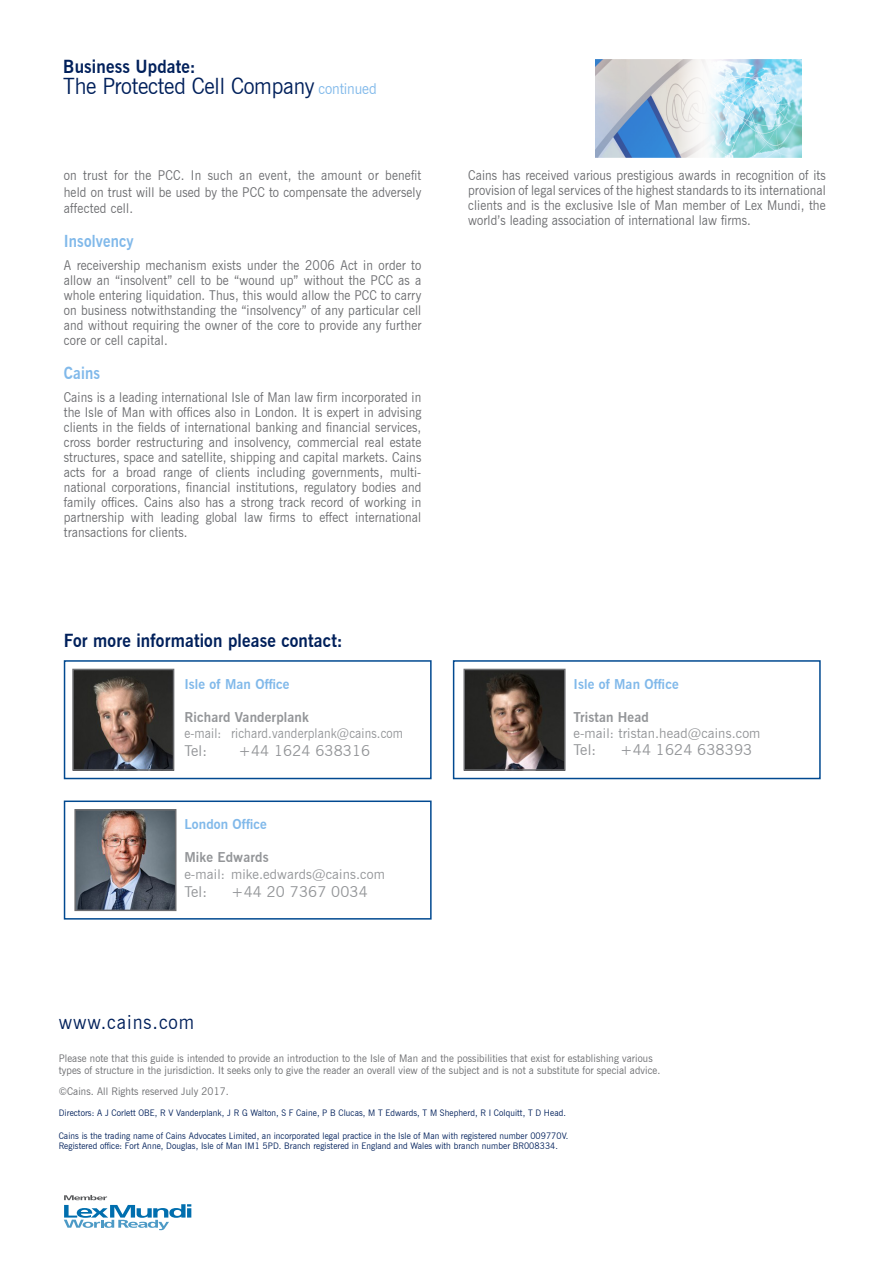
<style>
.page{position:relative;width:893px;height:1263px;background:#fff}
.page>*{position:absolute;margin:0;border:0;box-sizing:border-box;transform-origin:0 0}
.Biog{font:22.5px "News Gothic BT";letter-spacing:-.01em;color:#00205b;scale:.95 1}
.Biog-2{font:19.5px "News Gothic BT";letter-spacing:.05em;color:#00205b;scale:.95 1}
.Biog-3{font:700 18px "News Gothic BT";letter-spacing:.01em;color:#00205b;scale:.95 1}
.Biog-4{font:700 16.5px "News Gothic BT";letter-spacing:.01em;color:#81b9ea;scale:.91 1}
.Biog-5{font:15px "News Gothic BT";letter-spacing:.01em;color:#939598}
.Biog-6{font:13.5px/15px "News Gothic BT";letter-spacing:.01em;color:#6c6d70;text-align:justify;scale:.91 1}
.Biog-7{font:13.5px "News Gothic BT";letter-spacing:.01em;color:#939598}
.Biog-8{font:700 13.5px "News Gothic BT";letter-spacing:.01em;color:#81b9ea}
.Biog-9{font:700 13.5px "News Gothic BT";letter-spacing:.01em;color:#939598}
.Biog-10{font:13.5px "News Gothic BT";letter-spacing:.01em;color:#939598;scale:.91 1}
.Biog-11{font:10.5px "News Gothic BT";letter-spacing:.01em;color:#6c6d70;scale:.95 1}
.Biog-12{font:9px "News Gothic BT";letter-spacing:.01em;color:#00205b;scale:.95 1}
.s1{font-size:15px;color:#81b9ea}
</style>
<div class="page">
<img style="left:595px;top:60px;width:106px;height:97px">
<img style="left:701px;top:60px;width:101px;height:97px">
<div style="left:64px;top:660px;width:368px;height:119px;border:2px solid #014990"></div>
<img style="left:75px;top:672px;width:96px;height:96px">
<div style="left:72px;top:669px;width:102px;height:102px;border:2px solid #6c6d70"></div>
<div style="left:64px;top:800px;width:368px;height:119px;border:2px solid #014990"></div>
<img style="left:77px;top:812px;width:96px;height:96px">
<div style="left:74px;top:809px;width:102px;height:102px;border:2px solid #6c6d70"></div>
<div style="left:453px;top:660px;width:368px;height:119px;border:2px solid #014990"></div>
<img style="left:466px;top:672px;width:97px;height:96px">
<div style="left:463px;top:669px;width:103px;height:102px;border:2px solid #6c6d70"></div>
<svg style="left:64px;top:1195px;width:127px;height:35px"></svg>
<p class="Biog-3" style="left:63px;top:56px;width:141px">Business Update:</p>
<p class="Biog" style="left:63px;top:73px;width:331px">The Protected Cell Company <span class="s1">continued</span></p>
<p class="Biog-6" style="left:64px;top:167px;width:394px;line-height:16.5px">on trust for the PCC. In such an event, the amount or benefit held on trust will be used by the PCC to compensate the adversely affected cell.</p>
<p class="Biog-4" style="left:64px;top:231px;width:78px">Insolvency</p>
<p class="Biog-6" style="left:64px;top:258px;width:394px">A receivership mechanism exists under the 2006 Act in order to allow an “insolvent” cell to be “wound up” without the PCC as a whole entering liquidation. Thus, this would allow the PCC to carry on business notwithstanding the “insolvency” of any particular cell and without requiring the owner of the core to provide any further core or cell capital.</p>
<p class="Biog-4" style="left:64px;top:363px;width:41px">Cains</p>
<p class="Biog-6" style="left:64px;top:390px;width:394px">Cains is a leading international Isle of Man law firm incorporated in the Isle of Man with offices also in London. It is expert in advising clients in the fields of international banking and financial services, cross border restructuring and insolvency, commercial real estate structures, space and satellite, shipping and capital markets. Cains acts for a broad range of clients including governments, multi&shy;national corporations, financial institutions, regulatory bodies and family offices. Cains also has a strong track record of working in partnership with leading global law firms to effect international transactions for clients.</p>
<p class="Biog-3" style="left:64px;top:630px;width:295px">For more information please contact:</p>
<p class="Biog-8" style="left:184px;top:676px;width:107px">Isle of Man Office</p>
<p class="Biog-9" style="left:184px;top:709px;width:126px">Richard Vanderplank</p>
<p class="Biog-10" style="left:184px;top:725px;width:242px">e-mail: richard.vanderplank@cains.com</p>
<p class="Biog-5" style="left:184px;top:742px;width:24px">Tel:</p>
<p class="Biog-5" style="left:238px;top:742px;width:133px">+44 1624 638316</p>
<p class="Biog-8" style="left:184px;top:816px;width:84px">London Office</p>
<p class="Biog-9" style="left:184px;top:849px;width:86px">Mike Edwards</p>
<p class="Biog-7" style="left:184px;top:866px;width:202px">e-mail: mike.edwards@cains.com</p>
<p class="Biog-5" style="left:184px;top:882px;width:24px">Tel:</p>
<p class="Biog-5" style="left:231px;top:882px;width:138px">+44 20 7367 0034</p>
<p class="Biog-6" style="left:468px;top:168px;width:394px">Cains has received various prestigious awards in recognition of its provision of legal services of the highest standards to its international clients and is the exclusive Isle of Man member of Lex Mundi, the world’s leading association of international law firms.</p>
<p class="Biog-8" style="left:573px;top:676px;width:107px">Isle of Man Office</p>
<p class="Biog-9" style="left:573px;top:709px;width:77px">Tristan Head</p>
<p class="Biog-7" style="left:573px;top:725px;width:189px">e-mail: tristan.head@cains.com</p>
<p class="Biog-5" style="left:573px;top:740px;width:24px">Tel:</p>
<p class="Biog-5" style="left:620px;top:740px;width:133px">+44 1624 638393</p>
<p class="Biog-2" style="left:59px;top:1011px;width:144px">www.cains.com</p>
<p class="Biog-11" style="left:59px;top:1052px;width:627px">Please note that this guide is intended to provide an introduction to the Isle of Man and the possibilities that exist for establishing various</p>
<p class="Biog-11" style="left:59px;top:1064px;width:635px">types of structure in the jurisdiction. It seeks only to give the reader an overall view of the subject and is not a substitute for special advice.</p>
<p class="Biog-11" style="left:59px;top:1085px;width:181px">©Cains. All Rights reserved July 2017.</p>
<p class="Biog-12" style="left:59px;top:1107px;width:535px">Directors: A J Corlett OBE, R V Vanderplank, J R G Walton, S F Caine, P B Clucas, M T Edwards, T M Shepherd, R I Colquitt, T D Head.</p>
<p class="Biog-12" style="left:59px;top:1130px;width:538px">Cains is the trading name of Cains Advocates Limited, an incorporated legal practice in the Isle of Man with registered number 009770V.</p>
<p class="Biog-12" style="left:59px;top:1141px;width:527px">Registered office: Fort Anne, Douglas, Isle of Man IM1 5PD. Branch registered in England and Wales with branch number BR008334.</p>
</div>
